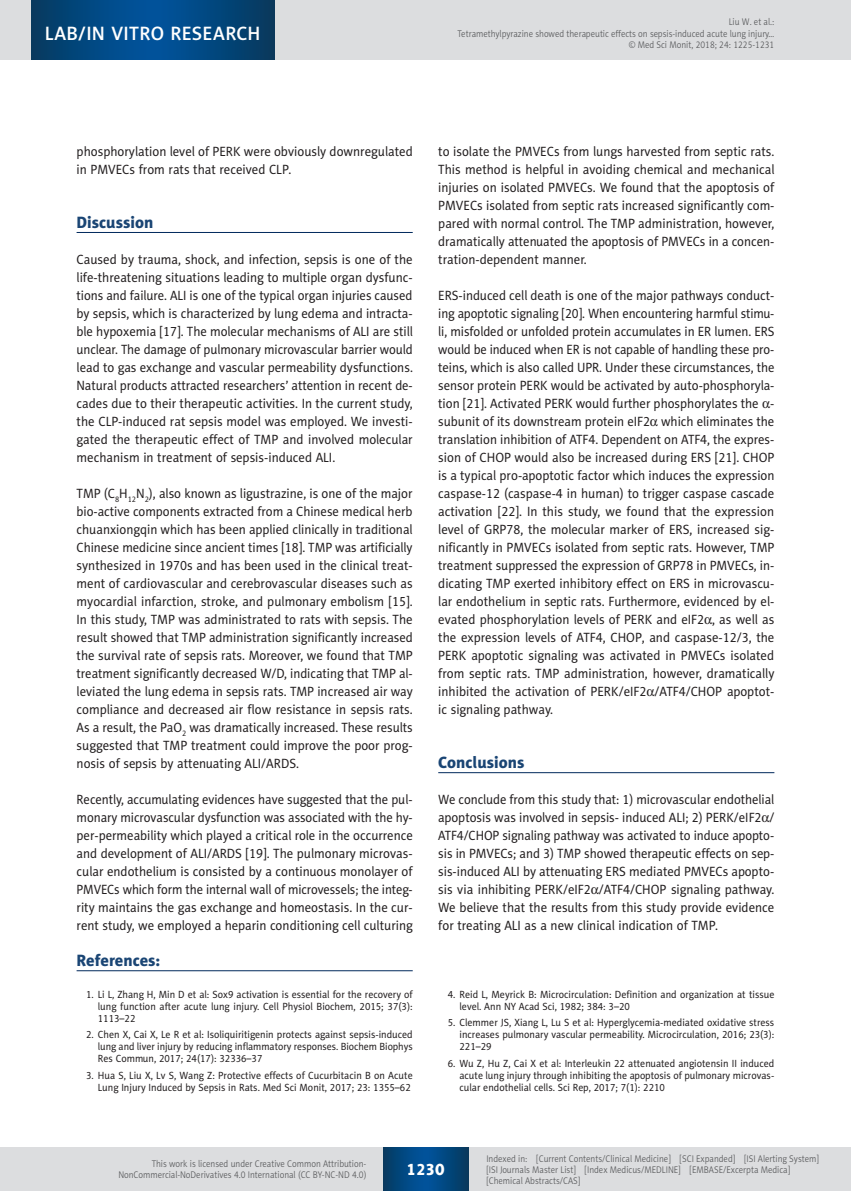
<style>
.page{position:relative;width:851px;height:1191px;background:#fff}
.page>*{position:absolute;margin:0;border:0;box-sizing:border-box;transform-origin:0 0}
.t1{font:19.5px "Naomi Sans EFN Medium";letter-spacing:.015em;color:#fff}
.MSM_Headline_1{font:16.5px "Naomi Sans EFN Heavy";color:#1a4574}
.MSM_Referencje_Tytul{font:16.5px "Naomi Sans EFN Heavy";color:#1a4574}
.t2{font:16.5px "Naomi Sans EFN Heavy";color:#fff}
.MSM_Body{font:13.5px/18px "Naomi Sans EFN";color:#231f20;text-align:justify;scale:.95 1}
.MSM_Body-2{font:13.5px/18px "Naomi Sans EFN";color:#231f20;text-align:justify;scale:.94 1}
.MSM_Referencje_punkt{font:10.5px/12px "Naomi Sans EFN";color:#231f20;text-align:justify;scale:.95 1}
.t3{font:9.75px/11.2px "Naomi Sans EFN Light";color:#57585a;text-align:right;scale:.9 1}
.s1{font-family:"Standard Sym L"}
</style>
<div class="page">
<hr style="left:77px;top:232px;width:335px;height:1px;background:#00295c">
<hr style="left:438px;top:772px;width:336px;height:1px;background:#00295c">
<hr style="left:77px;top:970px;width:335px;height:1px;background:#00295c">
<div style="left:0;top:1148px;width:850px;height:43px;background:#dcdddf"></div>
<svg style="left:383px;top:1147px;width:85px;height:43px;background:#02477e"></svg>
<div style="left:0;top:0;width:850px;height:60px;background:#dcdddf"></div>
<hr style="left:850px;top:0;width:1px;height:60px;background:#dcdddf">
<svg style="left:32px;top:0;width:242px;height:60px;background:#02477f"></svg>
<h1 class="t1" style="left:45px;top:22px;width:217px">LAB/IN VITRO RESEARCH</h1>
<p class="t3" style="left:457px;top:16px;width:353px">Liu W. et al.:<br>Tetramethylpyrazine showed therapeutic effects on sepsis-induced acute lung injury… © Med Sci Monit, 2018; 24: 1225-1231</p>
<p class="MSM_Body" style="left:77px;top:142px;width:355px">phosphorylation level of PERK were obviously downregulated in PMVECs from rats that received CLP.</p>
<p class="MSM_Headline_1" style="left:77px;top:212px;width:78px">Discussion</p>
<p class="MSM_Body" style="left:77px;top:250px;width:355px">Caused by trauma, shock, and infection, sepsis is one of the life-threatening situations leading to multiple organ dysfunc&shy;tions and failure. ALI is one of the typical organ injuries caused by sepsis, which is characterized by lung edema and intracta&shy;ble hypoxemia [17]. The molecular mechanisms of ALI are still unclear. The damage of pulmonary microvascular barrier would lead to gas exchange and vascular permeability dysfunctions.<br>Natural products attracted researchers’ attention in recent de&shy;cades due to their therapeutic activities. In the current study, the CLP-induced rat sepsis model was employed. We investi&shy;gated the therapeutic effect of TMP and involved molecular mechanism in treatment of sepsis-induced ALI.</p>
<p class="MSM_Body" style="left:77px;top:484px;width:355px">TMP (C<sub>8</sub>H<sub>12</sub>N<sub>2</sub>), also known as ligustrazine, is one of the major bio-active components extracted from a Chinese medical herb chuanxiongqin which has been applied clinically in traditional Chinese medicine since ancient times [18]. TMP was artificially synthesized in 1970s and has been used in the clinical treat&shy;ment of cardiovascular and cerebrovascular diseases such as myocardial infarction, stroke, and pulmonary embolism [15].<br>In this study, TMP was administrated to rats with sepsis. The result showed that TMP administration significantly increased the survival rate of sepsis rats. Moreover, we found that TMP treatment significantly decreased W/D, indicating that TMP al&shy;leviated the lung edema in sepsis rats. TMP increased air way compliance and decreased air flow resistance in sepsis rats.<br>As a result, the PaO<sub>2</sub> was dramatically increased. These results suggested that TMP treatment could improve the poor prog&shy;nosis of sepsis by attenuating ALI/ARDS.</p>
<p class="MSM_Body-2" style="left:77px;top:790px;width:359px">Recently, accumulating evidences have suggested that the pul&shy;monary microvascular dysfunction was associated with the hy&shy;per-permeability which played a critical role in the occurrence and development of ALI/ARDS [19]. The pulmonary microvas&shy;cular endothelium is consisted by a continuous monolayer of PMVECs which form the internal wall of microvessels; the integ&shy;rity maintains the gas exchange and homeostasis. In the cur&shy;rent study, we employed a heparin conditioning cell culturing</p>
<p class="MSM_Referencje_Tytul" style="left:77px;top:950px;width:85px">References:</p>
<p class="MSM_Referencje_punkt" style="left:98px;top:988px;width:333px;text-indent:-12px">1. Li L, Zhang H, Min D et al: Sox9 activation is essential for the recovery of lung function after acute lung injury. Cell Physiol Biochem, 2015; 37(3):<br>1113–22</p>
<p class="MSM_Referencje_punkt" style="left:98px;top:1029px;width:333px;text-indent:-12px">2. Chen X, Cai X, Le R et al: Isoliquiritigenin protects against sepsis-induced lung and liver injury by reducing inflammatory responses. Biochem Biophys Res Commun, 2017; 24(17): 32336–37</p>
<p class="MSM_Referencje_punkt" style="left:86px;top:1069px;width:345px;text-align:right">3. Hua S, Liu X, Lv S, Wang Z: Protective effects of Cucurbitacin B on Acute<br>Lung Injury Induced by Sepsis in Rats. Med Sci Monit, 2017; 23: 1355–62</p>
<p class="MSM_Body" style="left:438px;top:142px;width:355px">to isolate the PMVECs from lungs harvested from septic rats.<br>This method is helpful in avoiding chemical and mechanical injuries on isolated PMVECs. We found that the apoptosis of PMVECs isolated from septic rats increased significantly com&shy;pared with normal control. The TMP administration, however, dramatically attenuated the apoptosis of PMVECs in a concen&shy;tration-dependent manner.</p>
<p class="MSM_Body" style="left:438px;top:286px;width:355px">ERS-induced cell death is one of the major pathways conduct&shy;ing apoptotic signaling [20]. When encountering harmful stimu&shy;li, misfolded or unfolded protein accumulates in ER lumen. ERS would be induced when ER is not capable of handling these pro&shy;teins, which is also called UPR. Under these circumstances, the sensor protein PERK would be activated by auto-phosphoryla&shy;tion [21]. Activated PERK would further phosphorylates the <span class="s1">a&shy;</span>subunit of its downstream protein eIF2<span class="s1">a</span> which eliminates the translation inhibition of ATF4. Dependent on ATF4, the expres&shy;sion of CHOP would also be increased during ERS [21]. CHOP is a typical pro-apoptotic factor which induces the expression caspase-12 (caspase-4 in human) to trigger caspase cascade activation [22]. In this study, we found that the expression level of GRP78, the molecular marker of ERS, increased sig&shy;nificantly in PMVECs isolated from septic rats. However, TMP treatment suppressed the expression of GRP78 in PMVECs, in&shy;dicating TMP exerted inhibitory effect on ERS in microvascu&shy;lar endothelium in septic rats. Furthermore, evidenced by el&shy;evated phosphorylation levels of PERK and eIF2<span class="s1">a</span>, as well as the expression levels of ATF4, CHOP, and caspase-12/3, the PERK apoptotic signaling was activated in PMVECs isolated from septic rats. TMP administration, however, dramatically inhibited the activation of PERK/eIF2<span class="s1">a</span>/ATF4/CHOP apoptot&shy;ic signaling pathway.</p>
<p class="MSM_Headline_1" style="left:438px;top:752px;width:88px">Conclusions</p>
<p class="MSM_Body-2" style="left:438px;top:790px;width:359px">We conclude from this study that: 1) microvascular endothelial apoptosis was involved in sepsis- induced ALI; 2) PERK/eIF2<span class="s1">a</span>/ ATF4/CHOP signaling pathway was activated to induce apopto&shy;sis in PMVECs; and 3) TMP showed therapeutic effects on sep&shy;sis-induced ALI by attenuating ERS mediated PMVECs apopto&shy;sis via inhibiting PERK/eIF2<span class="s1">a</span>/ATF4/CHOP signaling pathway.<br>We believe that the results from this study provide evidence for treating ALI as a new clinical indication of TMP.</p>
<p class="MSM_Referencje_punkt" style="left:459px;top:988px;width:333px;text-indent:-12px">4. Reid L, Meyrick B: Microcirculation: Definition and organization at tissue level. Ann NY Acad Sci, 1982; 384: 3–20</p>
<p class="MSM_Referencje_punkt" style="left:459px;top:1017px;width:333px;text-indent:-12px">5. Clemmer JS, Xiang L, Lu S et al: Hyperglycemia-mediated oxidative stress increases pulmonary vascular permeability. Microcirculation, 2016; 23(3):<br>221–29</p>
<p class="MSM_Referencje_punkt" style="left:459px;top:1057px;width:333px;text-indent:-12px">6. Wu Z, Hu Z, Cai X et al: Interleukin 22 attenuated angiotensin II induced acute lung injury through inhibiting the apoptosis of pulmonary microvas&shy;cular endothelial cells. Sci Rep, 2017; 7(1): 2210</p>
<p class="t3" style="left:118px;top:1158px;width:277px">This work is licensed under Creative Common Attribution-<br>NonCommercial-NoDerivatives 4.0 International (CC BY-NC-ND 4.0)</p>
<p class="t2" style="left:406px;top:1159px;width:40px">1230</p>
<p class="t3" style="left:486px;top:1152px;width:371px;text-align:left">Indexed in: [Current Contents/Clinical Medicine] [SCI Expanded] [ISI Alerting System] [ISI Journals Master List] [Index Medicus/MEDLINE] [EMBASE/Excerpta Medica] [Chemical Abstracts/CAS]</p>
</div>
